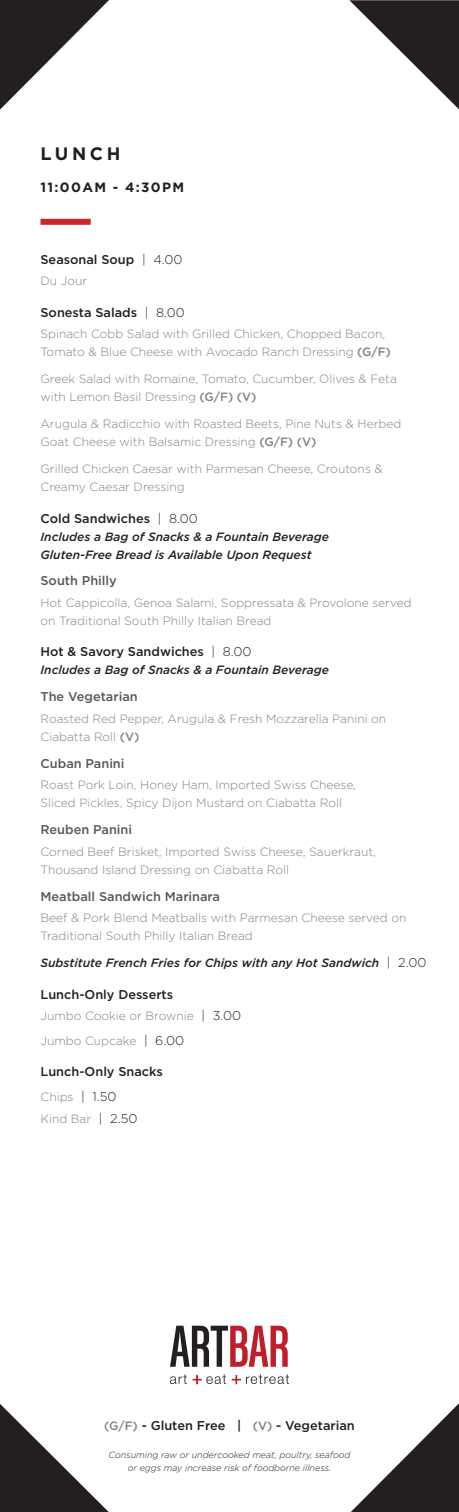
<style>
.page{position:relative;width:459px;height:1512px;background:#fff}
.page>*{position:absolute;margin:0;border:0;box-sizing:border-box;transform-origin:0 0}
.t1{font:700 18px "Gotham";letter-spacing:.2em;color:#231f20}
.t2{font:700 13.5px "Gotham";letter-spacing:.1em;color:#231f20}
.t3{font:500 12.75px "Gotham";color:#231f20}
.t4{font:500 12.75px "Gotham";color:#57585a}
.t5{font:300 12px/18px "Gotham";color:#808285}
.t6{font:italic 500 12px/18px "Gotham";color:#231f20}
.t7{font:italic 300 9px/13.5px "Gotham";color:#231f20;text-align:center}
.s1{font-weight:300}
.s2{font-weight:500}
.s3{font-weight:300;font-style:normal;font-size:12.75px}
.s4{font-size:12.75px;color:#231f20}
.s5{font-size:12px;color:#808285}
</style>
<div class="page">
<div style="left:40px;top:219px;width:51px;height:6px;background:#d1232a"></div>
<svg style="left:170px;top:1326px;width:118px;height:41px"></svg>
<svg style="left:170px;top:1374px;width:17px;height:10px"></svg>
<svg style="left:193px;top:1374px;width:33px;height:10px"></svg>
<svg style="left:232px;top:1374px;width:57px;height:10px"></svg>
<svg style="left:0;top:0;width:109px;height:110px"></svg>
<svg style="left:349px;top:0;width:110px;height:109px"></svg>
<svg style="left:351px;top:1403px;width:108px;height:109px"></svg>
<svg style="left:0;top:1404px;width:109px;height:108px"></svg>
<h1 class="t1" style="left:40px;top:144px;width:81px">LUNCH</h1>
<p class="t2" style="left:40px;top:179px;width:145px">11:00AM - 4:30PM</p>
<p class="t3" style="left:40px;top:252px;width:144px">Seasonal Soup <span class="s1">| 4.00</span></p>
<p class="t5" style="left:40px;top:272px;width:48px">Du Jour</p>
<p class="t3" style="left:40px;top:305px;width:146px">Sonesta Salads <span class="s1">| 8.00</span></p>
<p class="t5" style="left:40px;top:325px;width:352px">Spinach Cobb Salad with Grilled Chicken, Chopped Bacon,<br>Tomato &amp; Blue Cheese with Avocado Ranch Dressing <span class="s2">(G/F)</span></p>
<p class="t5" style="left:40px;top:370px;width:358px">Greek Salad with Romaine, Tomato, Cucumber, Olives &amp; Feta with Lemon Basil Dressing <span class="s2">(G/F) (V)</span></p>
<p class="t5" style="left:40px;top:415px;width:362px">Arugula &amp; Radicchio with Roasted Beets, Pine Nuts &amp; Herbed<br>Goat Cheese with Balsamic Dressing <span class="s2">(G/F) (V)</span></p>
<p class="t5" style="left:40px;top:460px;width:344px">Grilled Chicken Caesar with Parmesan Cheese, Croutons &amp;<br>Creamy Caesar Dressing</p>
<p class="t3" style="left:40px;top:511px;width:159px">Cold Sandwiches <span class="s1">| 8.00</span></p>
<p class="t6" style="left:40px;top:527px;width:290px">Includes a Bag of Snacks &amp; a Fountain Beverage<br>Gluten-Free Bread is Available Upon Request</p>
<p class="t4" style="left:40px;top:574px;width:78px">South Philly</p>
<p class="t5" style="left:40px;top:594px;width:373px">Hot Cappicolla, Genoa Salami, Soppressata &amp; Provolone served on Traditional South Philly Italian Bread</p>
<p class="t3" style="left:40px;top:645px;width:213px">Hot &amp; Savory Sandwiches <span class="s1">| 8.00</span></p>
<p class="t6" style="left:40px;top:661px;width:290px">Includes a Bag of Snacks &amp; a Fountain Beverage</p>
<p class="t4" style="left:40px;top:690px;width:99px">The Vegetarian</p>
<p class="t5" style="left:40px;top:710px;width:347px">Roasted Red Pepper, Arugula &amp; Fresh Mozzarella Panini on<br>Ciabatta Roll <span class="s2">(V)</span></p>
<p class="t4" style="left:40px;top:756px;width:86px">Cuban Panini</p>
<p class="t5" style="left:40px;top:776px;width:317px">Roast Pork Loin, Honey Ham, Imported Swiss Cheese,<br>Sliced Pickles, Spicy Dijon Mustard on Ciabatta Roll</p>
<p class="t4" style="left:40px;top:822px;width:93px">Reuben Panini</p>
<p class="t5" style="left:40px;top:842px;width:337px">Corned Beef Brisket, Imported Swiss Cheese, Sauerkraut,<br>Thousand Island Dressing on Ciabatta Roll</p>
<p class="t4" style="left:40px;top:889px;width:181px">Meatball Sandwich Marinara</p>
<p class="t5" style="left:40px;top:909px;width:367px">Beef &amp; Pork Blend Meatballs with Parmesan Cheese served on<br>Traditional South Philly Italian Bread</p>
<p class="t6" style="left:40px;top:954px;width:388px">Substitute French Fries for Chips with any Hot Sandwich <span class="s3">| 2.00</span></p>
<p class="t3" style="left:40px;top:987px;width:134px">Lunch-Only Desserts</p>
<p class="t5" style="left:40px;top:1003px;width:202px;line-height:24.8px">Jumbo Cookie or Brownie <span class="s4">| 3.00<br></span>Jumbo Cupcake <span class="s4">| 6.00</span></p>
<p class="t3" style="left:41px;top:1065px;width:124px">Lunch-Only Snacks</p>
<p class="t5" style="left:40px;top:1086px;width:98px;line-height:21.5px">Chips <span class="s4">| 1.50<br></span>Kind Bar <span class="s4">| 2.50</span></p>
<p class="t3" style="left:104px;top:1418px;width:252px"><span class="s5">(G/F)</span> - Gluten Free | <span class="s5">(V)</span> - Vegetarian</p>
<p class="t7" style="left:109px;top:1448px;width:243px">Consuming raw or undercooked meat, poultry, seafood or eggs may increase risk of foodborne illness.</p>
</div>
